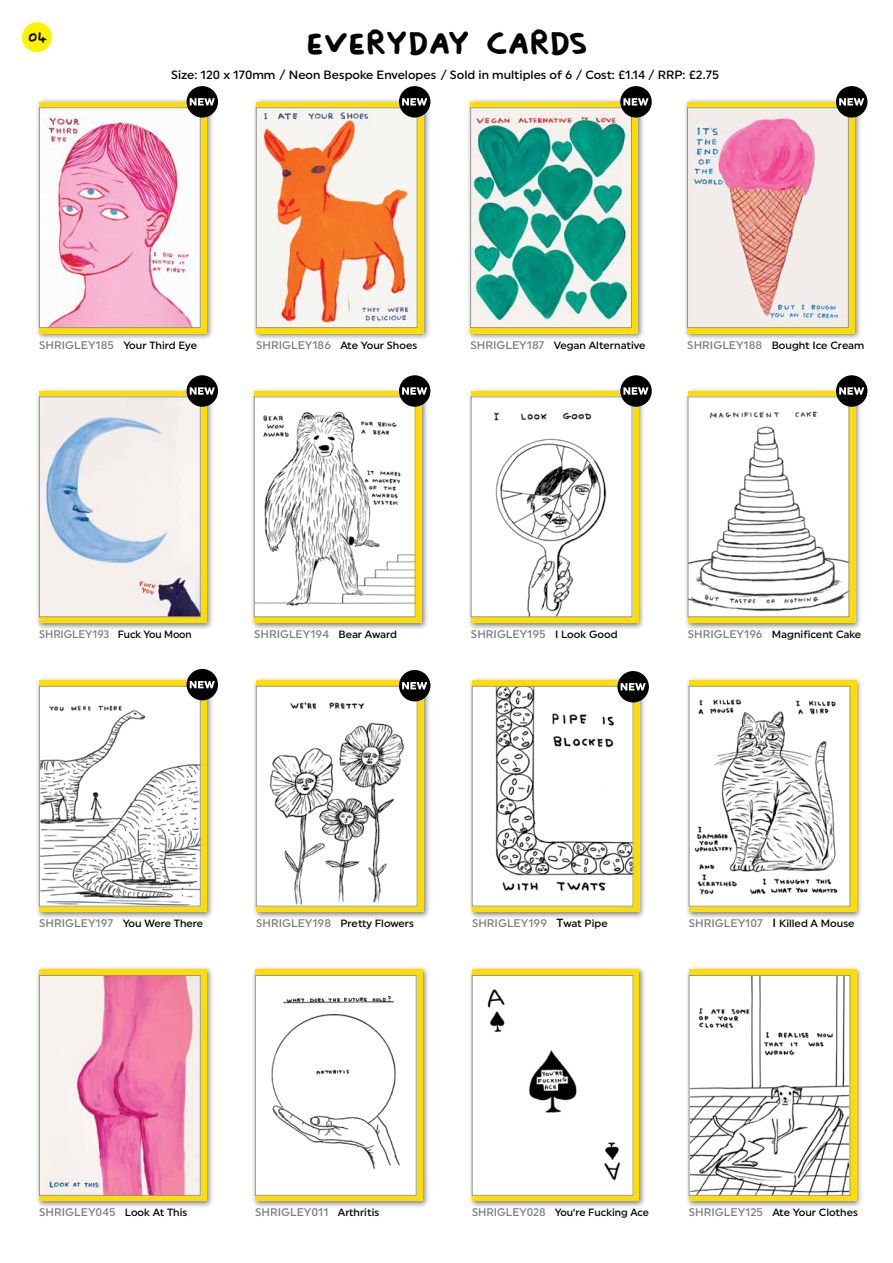
<style>
.page{position:relative;width:893px;height:1263px;background:#fff}
.page>*{position:absolute;margin:0;border:0;box-sizing:border-box;transform-origin:0 0}
.t1{font:45px "Shrigley";letter-spacing:-.04em;color:#000}
.t2{font:20.85px "Shrigley";color:#000}
.t3{font:500 12px "Uniform";color:#000}
.t4{font:500 11.1px "Uniform";color:#7b7c7f}
.t5{font:500 11.1px "Uniform";color:#7b7c7f;scale:.96 1}
.t6{font:500 10.5px "Uniform";color:#000}
.s1{font-size:11.1px;color:#7b7c7f}
.s2{font-size:10.5px;color:#000}
.s3{font-size:11.85px;color:#000}
.s4{font-size:11.85px}
</style>
<div class="page">
<div style="left:252px;top:676px;width:179px;height:243px;background:#000;opacity:.51"></div>
<svg style="left:256px;top:680px;width:167px;height:232px;background:#f5d717"></svg>
<img style="left:258px;top:688px;width:157px;height:216px">
<div style="left:256px;top:686px;width:161px;height:220px;border:1px solid #939598"></div>
<div style="left:35px;top:676px;width:179px;height:243px;background:#000;opacity:.51"></div>
<svg style="left:39px;top:680px;width:168px;height:232px;background:#f4d714"></svg>
<img style="left:41px;top:688px;width:157px;height:216px">
<div style="left:39px;top:686px;width:161px;height:220px;border:1px solid #939598"></div>
<div style="left:251px;top:965px;width:179px;height:243px;background:#000;opacity:.51"></div>
<div style="left:255px;top:969px;width:167px;height:232px;background:#fd0"></div>
<img style="left:257px;top:977px;width:157px;height:216px">
<div style="left:255px;top:975px;width:161px;height:220px;border:1px solid #939598"></div>
<div style="left:468px;top:965px;width:178px;height:243px;background:#000;opacity:.51"></div>
<div style="left:472px;top:969px;width:167px;height:232px;background:#fd0"></div>
<div style="left:474px;top:977px;width:157px;height:216px;background:#fff"></div>
<div style="left:472px;top:975px;width:161px;height:220px;border:1px solid #939598"></div>
<div style="left:468px;top:676px;width:179px;height:243px;background:#000;opacity:.51"></div>
<svg style="left:472px;top:680px;width:167px;height:232px;background:#f5d817"></svg>
<img style="left:474px;top:688px;width:157px;height:216px">
<div style="left:472px;top:686px;width:161px;height:220px;border:1px solid #939598"></div>
<div style="left:35px;top:965px;width:179px;height:243px;background:#000;opacity:.51"></div>
<div style="left:39px;top:969px;width:168px;height:232px;background:#fd0"></div>
<img style="left:41px;top:977px;width:157px;height:216px">
<div style="left:39px;top:975px;width:161px;height:220px;border:1px solid #939598"></div>
<div style="left:685px;top:965px;width:179px;height:243px;background:#000;opacity:.51"></div>
<div style="left:689px;top:969px;width:167px;height:232px;background:#fd0"></div>
<img style="left:691px;top:977px;width:157px;height:216px">
<div style="left:689px;top:975px;width:161px;height:220px;border:1px solid #939598"></div>
<div style="left:187px;top:669px;width:31px;height:31px;background:#000;border-radius:50%"></div>
<svg style="left:190px;top:681px;width:25px;height:7px"></svg>
<div style="left:399px;top:670px;width:31px;height:31px;background:#000;border-radius:50%"></div>
<svg style="left:402px;top:682px;width:25px;height:7px"></svg>
<div style="left:685px;top:676px;width:179px;height:243px;background:#000;opacity:.51"></div>
<svg style="left:689px;top:680px;width:167px;height:232px;background:#f7d80e"></svg>
<img style="left:691px;top:688px;width:157px;height:216px">
<div style="left:689px;top:686px;width:161px;height:220px;border:1px solid #939598"></div>
<div style="left:617px;top:671px;width:32px;height:31px;background:#000;border-radius:50%"></div>
<svg style="left:621px;top:683px;width:25px;height:7px"></svg>
<div style="left:35px;top:387px;width:179px;height:243px;background:#000;opacity:.51"></div>
<svg style="left:39px;top:391px;width:168px;height:232px;background:#f4d614"></svg>
<img style="left:41px;top:399px;width:157px;height:216px">
<div style="left:39px;top:397px;width:161px;height:220px;border:1px solid #939598"></div>
<div style="left:684px;top:387px;width:178px;height:243px;background:#000;opacity:.51"></div>
<svg style="left:688px;top:391px;width:167px;height:232px;background:#f7d80f"></svg>
<img style="left:690px;top:399px;width:157px;height:216px">
<div style="left:688px;top:397px;width:161px;height:220px;border:1px solid #939598"></div>
<div style="left:467px;top:387px;width:179px;height:243px;background:#000;opacity:.51"></div>
<svg style="left:471px;top:391px;width:167px;height:232px;background:#f6d918"></svg>
<img style="left:473px;top:399px;width:157px;height:216px">
<div style="left:471px;top:397px;width:161px;height:220px;border:1px solid #939598"></div>
<div style="left:250px;top:387px;width:179px;height:243px;background:#000;opacity:.51"></div>
<svg style="left:254px;top:391px;width:167px;height:232px;background:#f5d817"></svg>
<img style="left:256px;top:399px;width:157px;height:216px">
<div style="left:254px;top:397px;width:161px;height:220px;border:1px solid #939598"></div>
<div style="left:683px;top:98px;width:179px;height:243px;background:#000;opacity:.51"></div>
<div style="left:687px;top:102px;width:168px;height:231px;background:linear-gradient(to right,#fcdb04,#fcdb04)"></div>
<img style="left:689px;top:110px;width:157px;height:216px">
<div style="left:687px;top:108px;width:161px;height:220px;border:1px solid #939598"></div>
<div style="left:252px;top:98px;width:179px;height:243px;background:#000;opacity:.51"></div>
<div style="left:256px;top:102px;width:167px;height:231px;background:linear-gradient(to right,#fcdb04,#fbda05)"></div>
<img style="left:258px;top:110px;width:157px;height:216px">
<div style="left:256px;top:108px;width:161px;height:220px;border:1px solid #939598"></div>
<div style="left:35px;top:98px;width:179px;height:243px;background:#000;opacity:.51"></div>
<div style="left:39px;top:102px;width:168px;height:231px;background:linear-gradient(to right,#fddc04,#f9d905)"></div>
<img style="left:41px;top:110px;width:157px;height:216px">
<div style="left:39px;top:108px;width:161px;height:220px;border:1px solid #939598"></div>
<div style="left:466px;top:98px;width:179px;height:243px;background:#000;opacity:.51"></div>
<div style="left:471px;top:102px;width:167px;height:231px;background:#fd0"></div>
<img style="left:472px;top:110px;width:158px;height:216px">
<div style="left:470px;top:108px;width:162px;height:220px;border:1px solid #939598"></div>
<div style="left:187px;top:86px;width:31px;height:32px;background:#000;border-radius:50%"></div>
<svg style="left:190px;top:98px;width:25px;height:8px"></svg>
<div style="left:399px;top:86px;width:31px;height:32px;background:#000;border-radius:50%"></div>
<svg style="left:402px;top:98px;width:25px;height:8px"></svg>
<div style="left:620px;top:86px;width:32px;height:32px;background:#000;border-radius:50%"></div>
<svg style="left:623px;top:98px;width:26px;height:8px"></svg>
<div style="left:836px;top:86px;width:31px;height:32px;background:#000;border-radius:50%"></div>
<svg style="left:839px;top:98px;width:25px;height:8px"></svg>
<div style="left:187px;top:375px;width:31px;height:32px;background:#000;border-radius:50%"></div>
<svg style="left:190px;top:387px;width:25px;height:8px"></svg>
<div style="left:399px;top:375px;width:31px;height:32px;background:#000;border-radius:50%"></div>
<svg style="left:402px;top:387px;width:25px;height:8px"></svg>
<div style="left:620px;top:375px;width:32px;height:32px;background:#000;border-radius:50%"></div>
<svg style="left:623px;top:387px;width:26px;height:8px"></svg>
<div style="left:836px;top:375px;width:31px;height:32px;background:#000;border-radius:50%"></div>
<svg style="left:839px;top:387px;width:25px;height:8px"></svg>
<div style="left:22px;top:22px;width:30px;height:30px;background:#fff200;border-radius:50%"></div>
<h2 class="t2" style="left:28px;top:26px;width:21px">04</h2>
<h1 class="t1" style="left:305px;top:17px;width:285px">EVERYDAY CARDS</h1>
<p class="t3" style="left:171px;top:68px;width:549px">Size: 120 x 170mm / Neon Bespoke Envelopes / Sold in multiples of 6 / Cost: £1.14 / RRP: £2.75</p>
<p class="t6" style="left:39px;top:339px;width:159px"><span class="s1">SHRIGLEY185</span> Your Third Eye</p>
<p class="t6" style="left:256px;top:339px;width:163px"><span class="s1">SHRIGLEY186</span> Ate Your Shoes</p>
<p class="t6" style="left:470px;top:339px;width:177px"><span class="s1">SHRIGLEY187</span> Vegan Alternative</p>
<p class="t6" style="left:687px;top:339px;width:179px"><span class="s1">SHRIGLEY188</span> Bought Ice Cream</p>
<p class="t5" style="left:39px;top:627px;width:160px">SHRIGLEY193 <span class="s2">Fuck You Moon</span></p>
<p class="t4" style="left:254px;top:627px;width:144px">SHRIGLEY194 <span class="s2">Bear Award</span></p>
<p class="t4" style="left:471px;top:627px;width:148px">SHRIGLEY195 <span class="s2">I Look Good</span></p>
<p class="t6" style="left:688px;top:628px;width:175px"><span class="s1">SHRIGLEY196</span> Magnificent Cake</p>
<p class="t6" style="left:39px;top:917px;width:166px"><span class="s1">SHRIGLEY197</span> You Were There</p>
<p class="t6" style="left:256px;top:917px;width:159px"><span class="s1">SHRIGLEY198</span> Pretty Flowers</p>
<p class="t4" style="left:472px;top:916px;width:137px">SHRIGLEY199 <span class="s3">T</span><span class="s2">wat Pipe</span></p>
<p class="t6" style="left:689px;top:917px;width:167px"><span class="s1">SHRIGLEY107</span> <span class="s4">I</span> Killed A Mouse</p>
<p class="t4" style="left:39px;top:1206px;width:150px">SHRIGLEY045 <span class="s2">Look At This</span></p>
<p class="t6" style="left:689px;top:1206px;width:171px"><span class="s1">SHRIGLEY125</span> Ate Your Clothes</p>
<p class="t4" style="left:255px;top:1206px;width:126px">SHRIGLEY011 <span class="s2">Arthritis</span></p>
<p class="t6" style="left:472px;top:1206px;width:178px"><span class="s1">SHRIGLEY028</span> You’re Fucking Ace</p>
</div>
